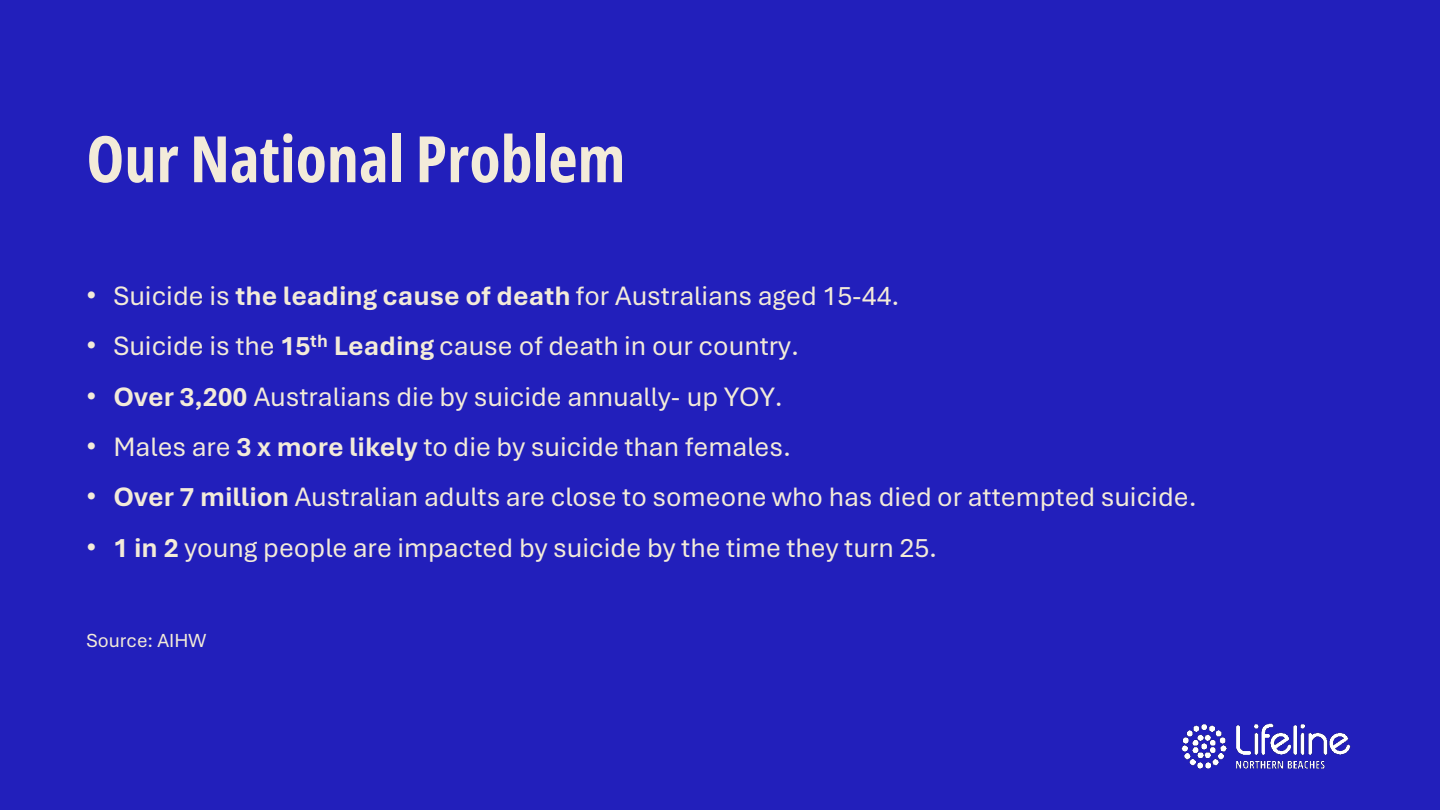
<style>
.page{position:relative;width:1440px;height:810px;background:#221fbb}
.page>*{position:absolute;margin:0;border:0;box-sizing:border-box;transform-origin:0 0}
.t1{font:700 64px "Open Sans Condensed";color:#f3ebd9}
.t2{font:28px "Aptos";color:#f3ebd9}
.t3{font:20px "Aptos";letter-spacing:.005em;color:#f3ebd9}
.s1{font-family:"Arial"}
.s2{font-weight:700}
</style>
<div class="page">
<img style="left:1181px;top:723px;width:170px;height:46px">
<p class="t1" style="left:86px;top:112px;width:541px">Our National Problem</p>
<p class="t2" style="left:86px;top:276px;width:815px"><span class="s1">•</span> Suicide is <span class="s2">the leading cause of death</span> for Australians aged 15-44.</p>
<p class="t2" style="left:86px;top:327px;width:714px"><span class="s1">•</span> Suicide is the <span class="s2">15</span><sup>th</sup> <span class="s2">Leading</span> cause of death in our country.</p>
<p class="t2" style="left:86px;top:377px;width:698px"><span class="s1">•</span> <span class="s2">Over 3,200</span> Australians die by suicide annually- up YOY.</p>
<p class="t2" style="left:86px;top:428px;width:706px"><span class="s1">•</span> Males are <span class="s2">3 x more likely</span> to die by suicide than females.</p>
<p class="t2" style="left:86px;top:478px;width:1112px"><span class="s1">•</span> <span class="s2">Over 7 million</span> Australian adults are close to someone who has died or attempted suicide.</p>
<p class="t2" style="left:86px;top:528px;width:852px"><span class="s1">•</span> <span class="s2">1 in 2</span> young people are impacted by suicide by the time they turn 25.</p>
<p class="t3" style="left:86px;top:627px;width:122px">Source: AIHW</p>
</div>
